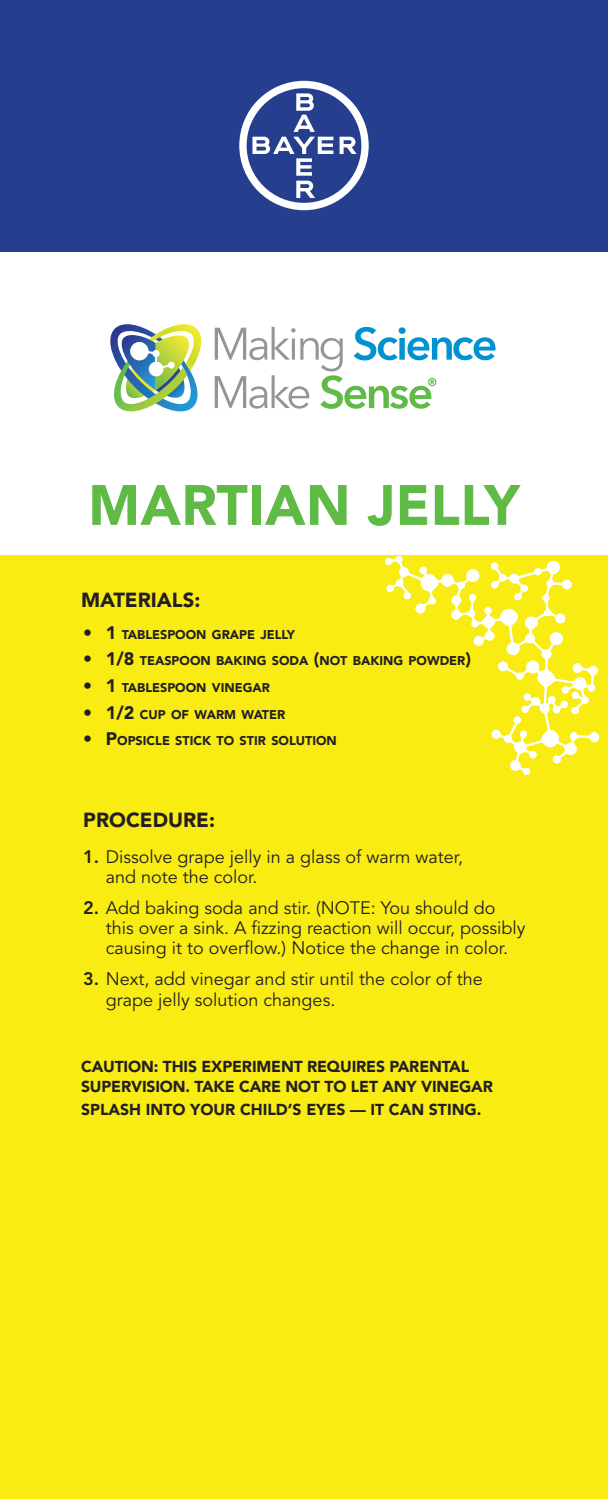
<style>
.page{position:relative;width:608px;height:1499px;background:#fff}
.page>*{position:absolute;margin:0;border:0;box-sizing:border-box;transform-origin:0 0}
.t1{font:900 56.25px "Avenir";letter-spacing:.01em;color:#60bb46}
.t2{font:900 20.25px "Avenir";color:#231f20}
.NUMBER{font:18px/20.2px "Avenir";color:#231f20}
.NUMBER-2{font:900 15.75px "Avenir";letter-spacing:-.01em;color:#231f20}
.t3{font:900 12.6px "Avenir";color:#231f20}
.t4{font:900 11.25px "Avenir";color:#60bb46}
.s1{font-size:18px}
.s2{font-weight:800}
</style>
<div class="page">
<div style="left:0;top:556px;width:608px;height:942px;background:#f9ec13"></div>
<div style="left:0;top:0;width:608px;height:252px;background:#253f8e"></div>
<svg style="left:395px;top:556px;width:204px;height:219px"></svg>
<svg style="left:385px;top:558px;width:103px;height:79px"></svg>
<svg style="left:239px;top:81px;width:129px;height:129px"></svg>
<svg style="left:110px;top:324px;width:92px;height:88px"></svg>
<svg style="left:215px;top:327px;width:280px;height:82px"></svg>
<div style="left:428px;top:378px;width:11px;height:9px;background:#fff"></div>
<p class="t4" style="left:428px;top:376px;width:10px">®</p>
<p class="t1" style="left:88px;top:471px;width:432px">MARTIAN JELLY</p>
<p class="t2" style="left:81px;top:587px;width:121px">MATERIALS:</p>
<p class="t3" style="left:83px;top:626px;width:213px"><span class="s1">• 1</span> TABLESPOON GRAPE JELLY</p>
<p class="t3" style="left:83px;top:653px;width:389px"><span class="s1">• 1/8</span> TEASPOON BAKING SODA <span class="s1">(</span>NOT BAKING POWDER<span class="s1">)</span></p>
<p class="t3" style="left:83px;top:680px;width:188px"><span class="s1">• 1</span> TABLESPOON VINEGAR</p>
<p class="t3" style="left:83px;top:706px;width:203px"><span class="s1">• 1/2</span> CUP OF WARM WATER</p>
<p class="t3" style="left:83px;top:733px;width:255px"><span class="s1">• P</span>OPSICLE STICK TO STIR SOLUTION</p>
<p class="t2" style="left:83px;top:807px;width:133px">PROCEDURE:</p>
<p class="NUMBER" style="left:106px;top:847px;width:358px;text-indent:-22px"><span class="s2">1.</span> Dissolve grape jelly in a glass of warm water, and note the color.</p>
<p class="NUMBER" style="left:106px;top:898px;width:421px;text-indent:-22px"><span class="s2">2.</span> Add baking soda and stir. (NOTE: You should do this over a sink. A fizzing reaction will occur, possibly causing it to overflow.) Notice the change in color.</p>
<p class="NUMBER" style="left:106px;top:969px;width:378px;text-indent:-22px"><span class="s2">3.</span> Next, add vinegar and stir until the color of the grape jelly solution changes.</p>
<p class="NUMBER-2" style="left:81px;top:1056px;width:12px">CAUTION</p>
<p class="NUMBER-2" style="left:154px;top:1056px;width:80px">: THIS EXPERIMENT</p>
<p class="NUMBER-2" style="left:307px;top:1056px;width:43px">REQUIRES</p>
<p class="NUMBER-2" style="left:389px;top:1056px;width:11px">PARENTAL</p>
<p class="NUMBER-2" style="left:81px;top:1077px;width:11px">SUPERVISION</p>
<p class="NUMBER-2" style="left:185px;top:1077px;width:20px">. TAKE</p>
<p class="NUMBER-2" style="left:239px;top:1077px;width:12px">CARE</p>
<p class="NUMBER-2" style="left:285px;top:1077px;width:13px">NOT</p>
<p class="NUMBER-2" style="left:324px;top:1077px;width:36px">TO LET</p>
<p class="NUMBER-2" style="left:382px;top:1077px;width:13px">ANY</p>
<p class="NUMBER-2" style="left:421px;top:1077px;width:12px">VINEGAR</p>
<p class="NUMBER-2" style="left:81px;top:1099px;width:11px">SPLAS</p>
<p class="NUMBER-2" style="left:129px;top:1099px;width:28px">H INTO</p>
<p class="NUMBER-2" style="left:190px;top:1099px;width:13px">YOUR</p>
<p class="NUMBER-2" style="left:240px;top:1099px;width:77px">CHILD’S EYES</p>
<p class="NUMBER-2" style="left:350px;top:1099px;width:51px">— IT CAN</p>
<p class="NUMBER-2" style="left:429px;top:1099px;width:11px">STING</p>
<p class="NUMBER-2" style="left:476px;top:1099px;width:6px">.</p>
</div>
